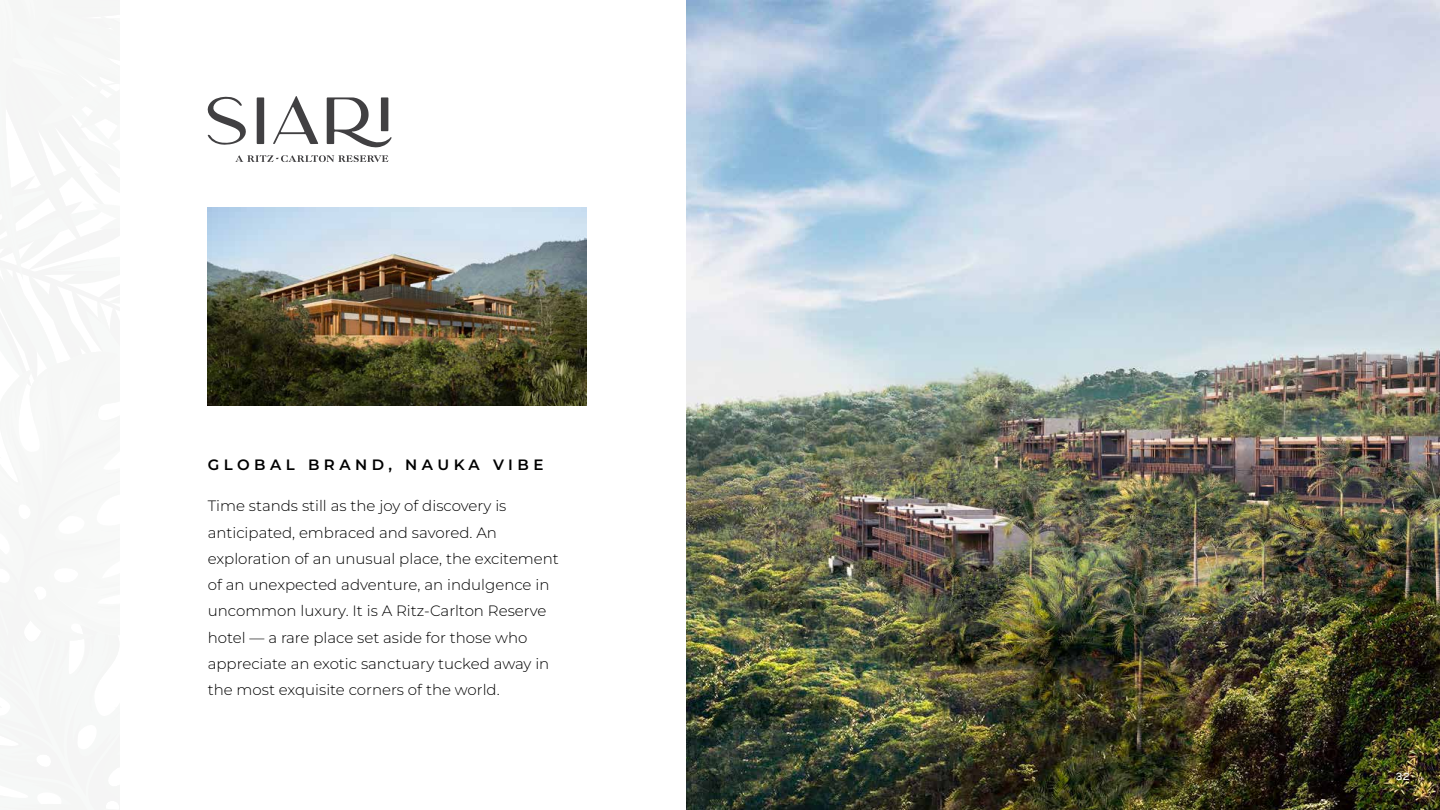
<style>
.page{position:relative;width:1440px;height:810px;background:#fff}
.page>*{position:absolute;margin:0;border:0;box-sizing:border-box;transform-origin:0 0}
.t1{font:300 15px/26.2px "Montserrat";color:#000}
.t2{font:600 15px "Montserrat";letter-spacing:.3em;color:#000}
.t3{font:11.25px "Nord";color:#fff}
</style>
<div class="page">
<img style="left:686px;top:1px;width:754px;height:809px">
<svg style="left:207px;top:97px;width:39px;height:48px"></svg>
<svg style="left:273px;top:96px;width:46px;height:48px"></svg>
<svg style="left:257px;top:97px;width:7px;height:47px"></svg>
<svg style="left:327px;top:97px;width:65px;height:51px"></svg>
<svg style="left:235px;top:155px;width:153px;height:7px"></svg>
<img style="left:208px;top:207px;width:378px;height:199px">
<p class="t2" style="left:208px;top:454px;width:337px">GLOBAL BRAND, NAUKA VIBE</p>
<p class="t1" style="left:208px;top:492px;width:353px">Time stands still as the joy of discovery is anticipated, embraced and savored. An exploration of an unusual place, the excitement of an unexpected adventure, an indulgence in uncommon luxury. It is A Ritz-Carlton Reserve hotel — a rare place set aside for those who appreciate an exotic sanctuary tucked away in the most exquisite corners of the world.</p>
<p class="t3" style="left:1395px;top:770px;width:16px">32</p>
</div>
